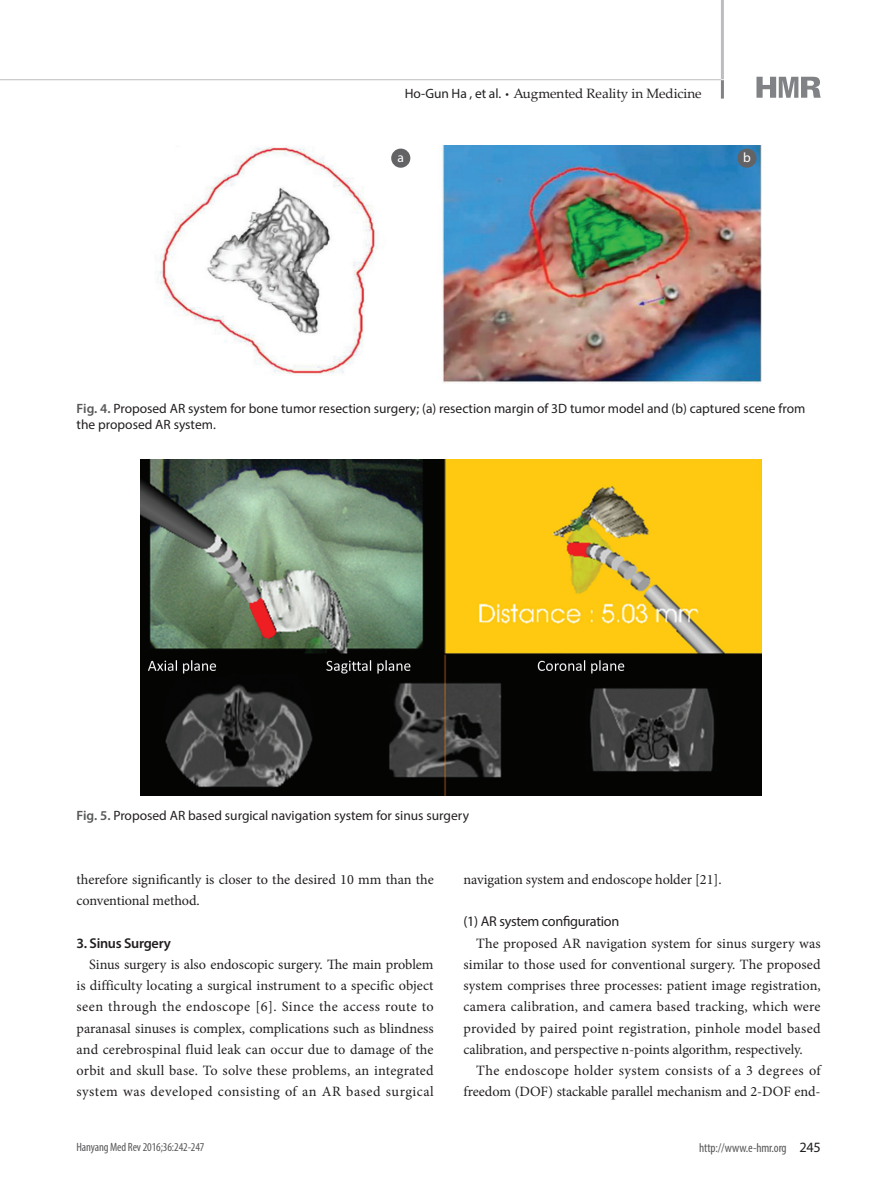
<style>
.page{position:relative;width:893px;height:1191px;background:#fff}
.page>*{position:absolute;margin:0;border:0;box-sizing:border-box;transform-origin:0 0}
.본문{font:14.25px/21.3px "Minion Pro";color:#231f20;text-align:justify}
.t1{font:14.25px "Myriad Pro";letter-spacing:-.02em;color:#231f20}
.t2{font:600 14.25px "Myriad Pro";letter-spacing:-.02em;color:#231f20}
.t3{font:13.5px/16.2px "Myriad Pro";color:#231f20}
.t4{font:13.5px "Palatino Linotype";letter-spacing:-.005em;color:#231f20}
.t5{font:13.5px "Myriad Pro";color:#fff}
.t6{font:condensed 12.75px "Myriad Pro";letter-spacing:-.01em;color:#57585a}
.t7{font:condensed 12px "Myriad Pro";letter-spacing:-.01em;color:#57585a}
.s1{font-family:"Myriad Pro"}
.s2{font-family:"Myriad Pro";font-stretch:condensed}
.s3{font-weight:600;color:#57585a}
.s4{font-stretch:normal;font-size:14.25px;color:#231f20}
</style>
<div class="page">
<hr style="left:721px;top:80px;width:3px;height:19px;background:#808285">
<hr style="left:721px;top:0;width:3px;height:79px;background:#bcbdc0">
<hr style="left:0;top:79px;width:721px;height:1px;background:#bcbdc0">
<svg style="left:756px;top:77px;width:65px;height:21px"></svg>
<img style="left:157px;top:145px;width:605px;height:238px">
<img style="left:140px;top:459px;width:622px;height:336px">
<div style="left:391px;top:149px;width:19px;height:19px;background:#636366;border-radius:50%"></div>
<div style="left:737px;top:149px;width:19px;height:19px;background:#636366;border-radius:50%"></div>
<p class="t4" style="left:405px;top:84px;width:298px"><span class="s1">Ho-Gun Ha , et al.</span> <span class="s2">•</span> Augmented Reality in Medicine</p>
<p class="t5" style="left:397px;top:149px;width:8px">a</p>
<p class="t5" style="left:743px;top:149px;width:9px">b</p>
<p class="t3" style="left:77px;top:400px;width:730px"><span class="s3">Fig. 4.</span> Proposed AR system for bone tumor resection surgery; (a) resection margin of 3D tumor model and (b) captured scene from the proposed AR system.</p>
<p class="t3" style="left:77px;top:807px;width:394px"><span class="s3">Fig. 5.</span> Proposed AR based surgical navigation system for sinus surgery</p>
<p class="본문" style="left:77px;top:868px;width:359px">therefore significantly is closer to the desired 10 mm than the conventional method.</p>
<p class="t2" style="left:77px;top:934px;width:96px">3. Sinus Surgery</p>
<p class="본문" style="left:77px;top:953px;width:359px;text-indent:13px">Sinus surgery is also endoscopic surgery. The main problem is difficulty locating a surgical instrument to a specific object seen through the endoscope [6]. Since the access route to paranasal sinuses is complex, complications such as blindness and cerebrospinal fluid leak can occur due to damage of the orbit and skull base. To solve these problems, an integrated system was developed consisting of an AR based surgical</p>
<p class="본문" style="left:463px;top:868px;width:260px">navigation system and endoscope holder [21].</p>
<p class="t1" style="left:463px;top:913px;width:157px">(1) AR system configuration</p>
<p class="본문" style="left:463px;top:932px;width:359px;text-indent:13px">The proposed AR navigation system for sinus surgery was similar to those used for conventional surgery. The proposed system comprises three processes: patient image registration, camera calibration, and camera based tracking, which were provided by paired point registration, pinhole model based calibration, and perspective n-points algorithm, respectively.</p>
<p class="본문" style="left:463px;top:1060px;width:359px;text-align:right">The endoscope holder system consists of a 3 degrees of freedom (DOF) stackable parallel mechanism and 2-DOF end-</p>
<p class="t7" style="left:77px;top:1139px;width:129px">Hanyang Med Rev 2016;36:242-247</p>
<p class="t6" style="left:699px;top:1139px;width:123px">http://www.e-hmr.org <span class="s4">245</span></p>
</div>
